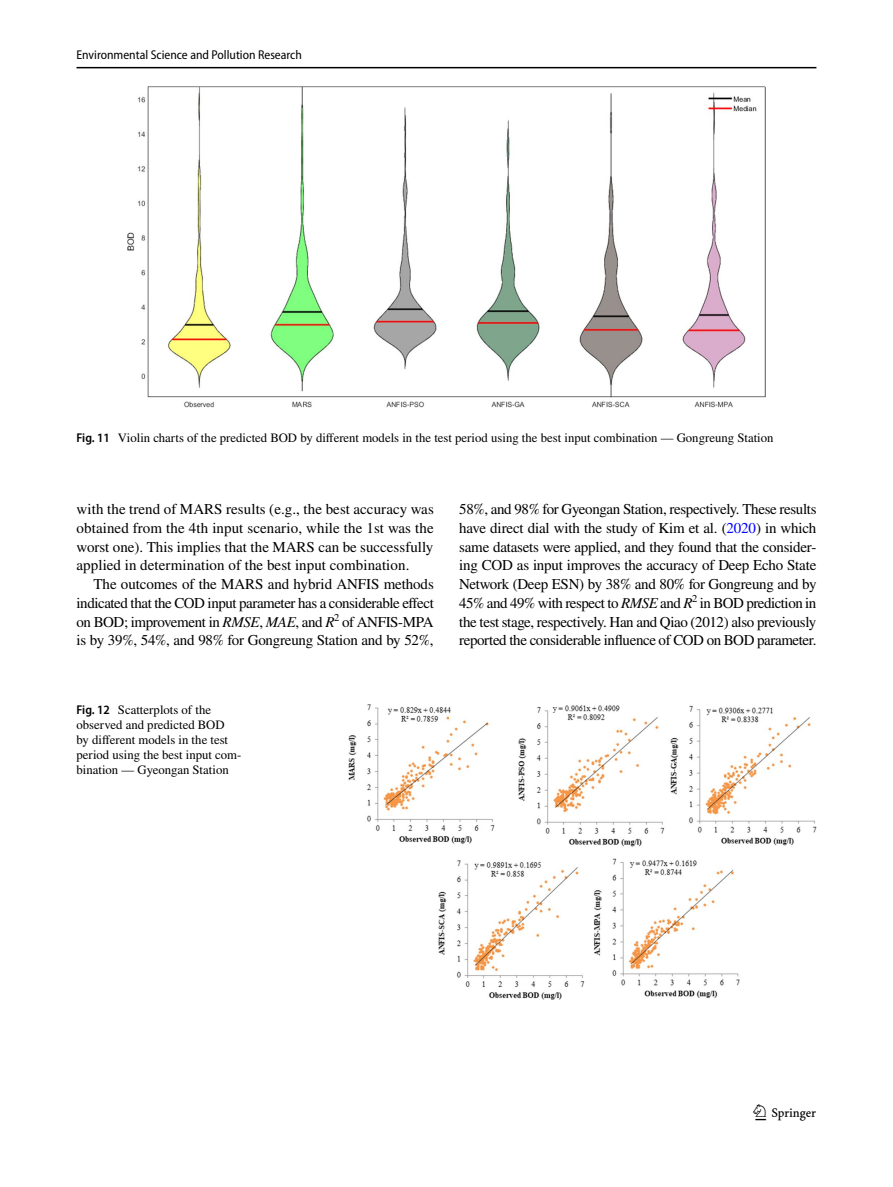
<style>
.page{position:relative;width:893px;height:1187px;background:#fff}
.page>*{position:absolute;margin:0;border:0;box-sizing:border-box;transform-origin:0 0}
.t1{font:22.5px "Springnew Regular 3";color:#000}
.t2{font:15px/18.8px "STIX";letter-spacing:-.015em;color:#000;text-align:justify}
.t3{font:12.75px/15px "STIX";color:#000}
.t4{font:semi-condensed 12.75px "Myriad Pro";color:#000}
.s1{font-family:"Myriad Pro";font-weight:600;font-stretch:semi-condensed}
.s2{font-style:italic}
.s3{color:#00f}
</style>
<div class="page">
<hr style="left:77px;top:67px;width:739px;height:1px;background:#000">
<img style="left:127px;top:87px;width:638px;height:320px">
<img style="left:349px;top:704px;width:467px;height:295px">
<p class="t4" style="left:77px;top:48px;width:227px">Environmental Science and Pollution Research</p>
<p class="t3" style="left:77px;top:431px;width:698px"><span class="s1">Fig. 11</span> Violin charts of the predicted BOD by different models in the test period using the best input combination — Gongreung Station</p>
<p class="t2" style="left:77px;top:500px;width:359px">with the trend of MARS results (e.g., the best accuracy was obtained from the 4th input scenario, while the 1st was the worst one). This implies that the MARS can be successfully applied in determination of the best input combination.</p>
<p class="t2" style="left:77px;top:575px;width:359px;text-indent:17px">The outcomes of the MARS and hybrid ANFIS methods indicated that the COD input parameter has a considerable effect on BOD; improvement in <span class="s2">RMSE</span>, <span class="s2">MAE</span>, and <span class="s2">R</span><sup>2</sup> of ANFIS-MPA is by 39%, 54%, and 98% for Gongreung Station and by 52%,</p>
<p class="t3" style="left:77px;top:702px;width:166px"><span class="s1">Fig. 12</span> Scatterplots of the observed and predicted BOD<br>by different models in the test period using the best input com&shy;bination — Gyeongan Station</p>
<p class="t2" style="left:459px;top:500px;width:359px">58%, and 98% for Gyeongan Station, respectively. These results have direct dial with the study of Kim et al. (<span class="s3">2020</span>) in which same datasets were applied, and they found that the consider&shy;ing COD as input improves the accuracy of Deep Echo State Network (Deep ESN) by 38% and 80% for Gongreung and by 45% and 49% with respect to <span class="s2">RMSE</span> and <span class="s2">R</span><sup>2</sup> in BOD prediction in the test stage, respectively. Han and Qiao (2012) also previously reported the considerable influence of COD on BOD parameter.</p>
<h1 class="t1" style="left:755px;top:1104px;width:62px">1 3</h1>
</div>
